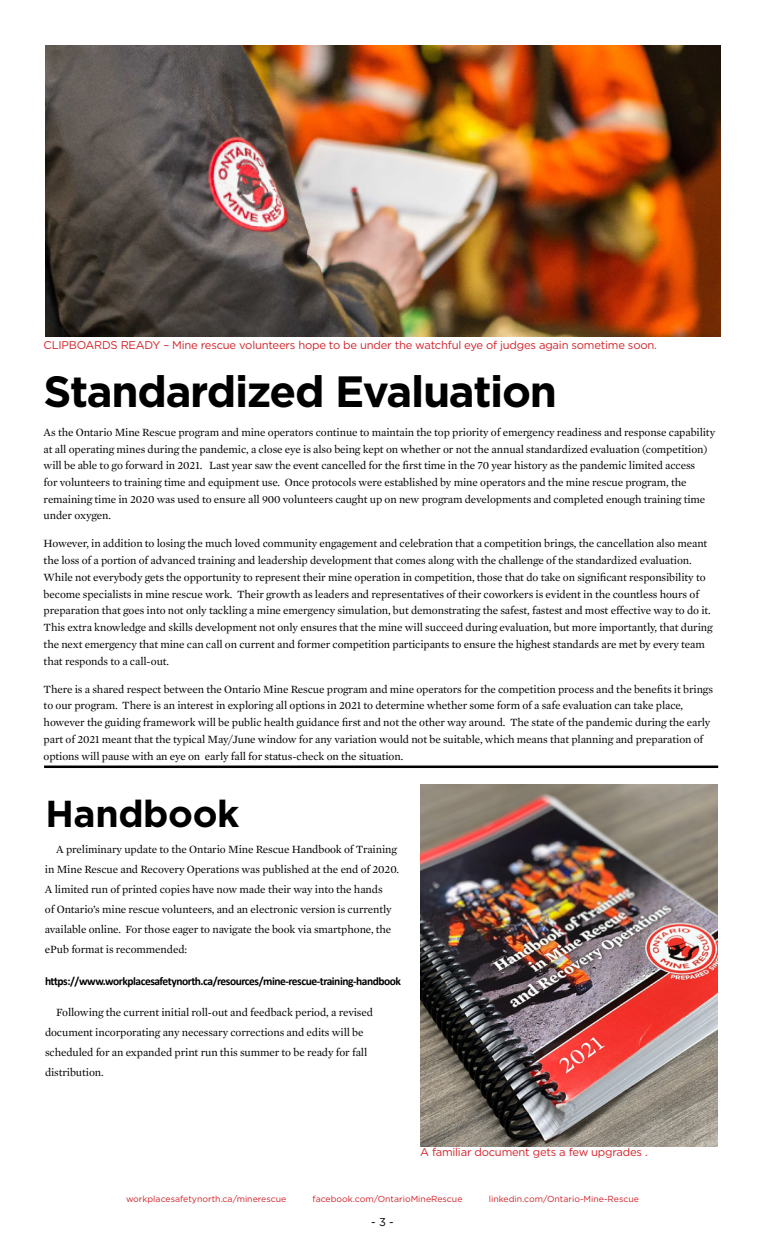
<style>
.page{position:relative;width:765px;height:1260px;background:#fff}
.page>*{position:absolute;margin:0;border:0;box-sizing:border-box;transform-origin:0 0}
.t1{font:700 43.75px "Gotham";letter-spacing:-.03em;color:#000}
.t2{font:700 37.5px "Gotham";letter-spacing:-.01em;color:#000}
.t3{font:700 11.62px "Calibri";letter-spacing:-.04em;color:#000}
.t4{font:11.25px/16.8px "Mercury Text G1";letter-spacing:-.01em;color:#000}
.t5{font:11.25px "Gotham";letter-spacing:-.02em;color:#d2232a}
.t6{font:11.25px "Gotham";color:#000}
.t7{font:8.75px "Gotham";color:#d2232a}
</style>
<div class="page">
<img style="left:46px;top:45px;width:674px;height:292px">
<img style="left:420px;top:784px;width:297px;height:363px">
<hr style="left:44px;top:766px;width:674px;height:2px;background:#000">
<p class="t5" style="left:44px;top:338px;width:615px">CLIPBOARDS READY – Mine rescue volunteers hope to be under the watchful eye of judges again sometime soon.</p>
<h1 class="t1" style="left:44px;top:365px;width:515px">Standardized Evaluation</h1>
<p class="t4" style="left:44px;top:423px;width:673px">As the Ontario Mine Rescue program and mine operators continue to maintain the top priority of emergency readiness and response capability at all operating mines during the pandemic, a close eye is also being kept on whether or not the annual standardized evaluation (competition) will be able to go forward in 2021. Last year saw the event cancelled for the first time in the 70 year history as the pandemic limited access<br>for volunteers to training time and equipment use. Once protocols were established by mine operators and the mine rescue program, the remaining time in 2020 was used to ensure all 900 volunteers caught up on new program developments and completed enough training time under oxygen.</p>
<p class="t4" style="left:44px;top:535px;width:671px">However, in addition to losing the much loved community engagement and celebration that a competition brings, the cancellation also meant the loss of a portion of advanced training and leadership development that comes along with the challenge of the standardized evaluation.<br>While not everybody gets the opportunity to represent their mine operation in competition, those that do take on significant responsibility to become specialists in mine rescue work. Their growth as leaders and representatives of their coworkers is evident in the countless hours of preparation that goes into not only tackling a mine emergency simulation, but demonstrating the safest, fastest and most effective way to do it.<br>This extra knowledge and skills development not only ensures that the mine will succeed during evaluation, but more importantly, that during the next emergency that mine can call on current and former competition participants to ensure the highest standards are met by every team that responds to a call-out.</p>
<p class="t4" style="left:44px;top:680px;width:671px">There is a shared respect between the Ontario Mine Rescue program and mine operators for the competition process and the benefits it brings to our program. There is an interest in exploring all options in 2021 to determine whether some form of a safe evaluation can take place, however the guiding framework will be public health guidance first and not the other way around. The state of the pandemic during the early part of 2021 meant that the typical May/June window for any variation would not be suitable, which means that planning and preparation of options will pause with an eye on early fall for status-check on the situation.</p>
<h2 class="t2" style="left:45px;top:791px;width:196px">Handbook</h2>
<p class="t4" style="left:45px;top:839px;width:355px;line-height:20px;text-indent:11px">A preliminary update to the Ontario Mine Rescue Handbook of Training in Mine Rescue and Recovery Operations was published at the end of 2020.<br>A limited run of printed copies have now made their way into the hands<br>of Ontario’s mine rescue volunteers, and an electronic version is currently available online. For those eager to navigate the book via smartphone, the ePub format is recommended:</p>
<p class="t3" style="left:45px;top:973px;width:358px">https://www.workplacesafetynorth.ca/resources/mine-rescue-training-handbook</p>
<p class="t4" style="left:45px;top:1002px;width:330px;line-height:20px;text-indent:11px">Following the current initial roll-out and feedback period, a revised document incorporating any necessary corrections and edits will be scheduled for an expanded print run this summer to be ready for fall distribution.</p>
<p class="t5" style="left:420px;top:1145px;width:229px">A familiar document gets a few upgrades .</p>
<p class="t7" style="left:126px;top:1194px;width:162px">workplacesafetynorth.ca/minerescue</p>
<p class="t7" style="left:313px;top:1194px;width:151px">facebook.com/OntarioMineRescue</p>
<p class="t7" style="left:489px;top:1194px;width:152px">linkedin.com/Ontario-Mine-Rescue</p>
<p class="t6" style="left:371px;top:1216px;width:24px">- 3 -</p>
</div>
